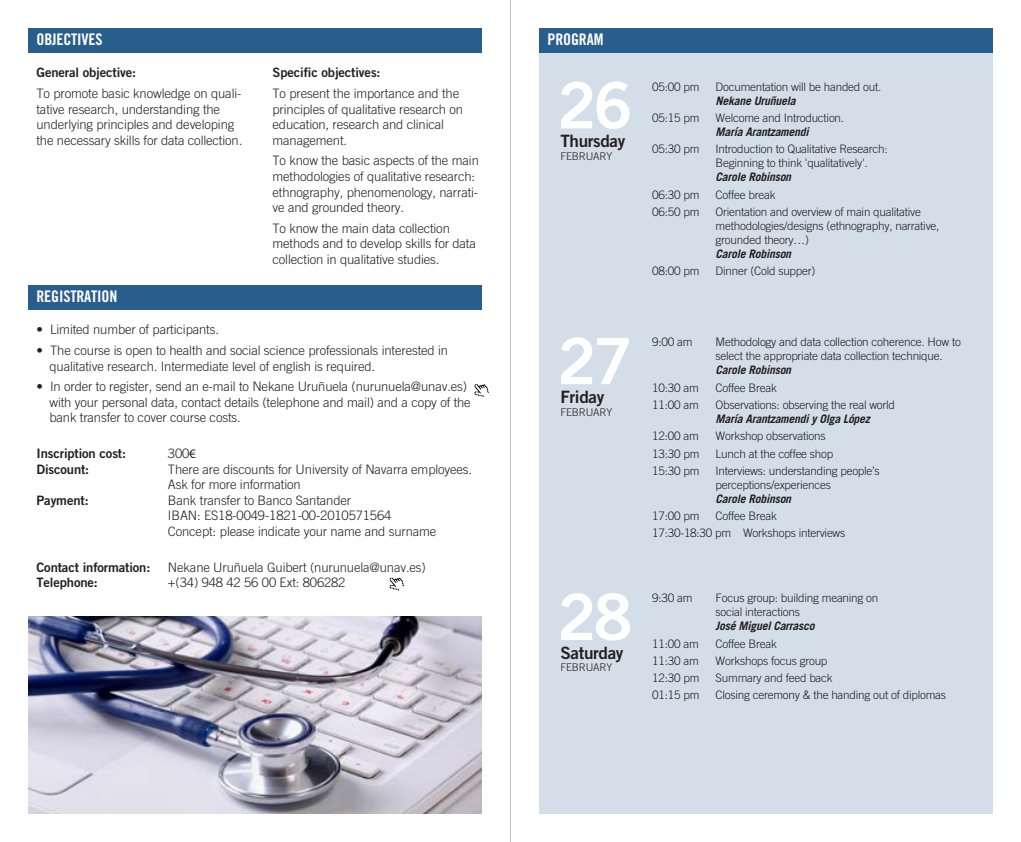
<style>
.page{position:relative;width:1021px;height:842px;background:#fff}
.page>*{position:absolute;margin:0;border:0;box-sizing:border-box;transform-origin:0 0}
.t1{font:64.1px "Trade Gothic Bold Two";color:#fff}
.t2{font:17px "Trade Gothic Bold Two";letter-spacing:-.02em;color:#231f20}
.t3{font:16px "Trade Gothic Bold Cond Twenty";letter-spacing:-.01em;color:#fff}
.t4{font:300 13px/15.6px "Trade Gothic";letter-spacing:-.01em;color:#231f20}
.t5{font:13px "Trade Gothic Bold Two";letter-spacing:-.01em;color:#231f20}
.t6{font:300 11.7px/14.1px "Trade Gothic";letter-spacing:-.02em;color:#231f20}
.t7{font:italic 700 11.7px "Trade Gothic";letter-spacing:-.02em;color:#231f20}
.t8{font:300 10.6px "Trade Gothic";letter-spacing:-.02em;color:#231f20}
.s1{font-family:"Myriad Pro";font-weight:400}
</style>
<div class="page">
<div style="left:539px;top:28px;width:453px;height:786px;background:#d4dee8"></div>
<div style="left:28px;top:28px;width:453px;height:25px;background:#295d8c"></div>
<div style="left:539px;top:28px;width:453px;height:25px;background:#295d8c"></div>
<div style="left:28px;top:285px;width:453px;height:25px;background:#295d8c"></div>
<img style="left:28px;top:616px;width:453px;height:198px">
<svg style="left:474px;top:384px;width:15px;height:13px"></svg>
<svg style="left:389px;top:577px;width:15px;height:14px"></svg>
<hr style="left:510px;top:0;width:1px;height:842px;background:#bcbdc0">
<p class="t3" style="left:36px;top:30px;width:68px">OBJECTIVES</p>
<p class="t3" style="left:547px;top:30px;width:57px">PROGRAM</p>
<p class="t5" style="left:272px;top:65px;width:110px">Specific objectives:</p>
<p class="t4" style="left:272px;top:85px;width:192px">To present the importance and the principles of qualitative research on education, research and clinical management.</p>
<p class="t4" style="left:272px;top:153px;width:208px">To know the basic aspects of the main methodologies of qualitative research: ethnography, phenomenology, narrati&shy;ve and grounded theory.</p>
<p class="t4" style="left:272px;top:220px;width:205px">To know the main data collection methods and to develop skills for data collection in qualitative studies.</p>
<p class="t5" style="left:36px;top:65px;width:101px">General objective:</p>
<p class="t4" style="left:36px;top:85px;width:207px">To promote basic knowledge on quali&shy;tative research, understanding the underlying principles and developing the necessary skills for data collection.</p>
<h1 class="t1" style="left:557px;top:66px;width:77px">26</h1>
<h2 class="t2" style="left:560px;top:130px;width:66px">Thursday</h2>
<p class="t8" style="left:560px;top:150px;width:53px">FEBRUARY</p>
<p class="t3" style="left:36px;top:287px;width:82px">REGISTRATION</p>
<p class="t4" style="left:36px;top:322px;width:184px">• Limited number of participants.</p>
<p class="t4" style="left:49px;top:342px;width:400px;text-indent:-13px">• The course is open to health and social science professionals interested in qualitative research. Intermediate level of english is required.</p>
<p class="t4" style="left:49px;top:379px;width:423px;text-indent:-13px">• In order to register, send an e-mail to Nekane Uruñuela (nurunuela@unav.es) with your personal data, contact details (telephone and mail) and a copy of the bank transfer to cover course costs.</p>
<p class="t5" style="left:36px;top:445px;width:91px">Inscription cost:</p>
<p class="t4" style="left:168px;top:445px;width:29px">300<span class="s1">€</span></p>
<p class="t5" style="left:36px;top:461px;width:54px">Discount:</p>
<p class="t4" style="left:168px;top:461px;width:306px">There are discounts for University of Navarra employees.<br>Ask for more information</p>
<p class="t5" style="left:36px;top:492px;width:54px">Payment:</p>
<p class="t4" style="left:168px;top:492px;width:270px">Bank transfer to Banco Santander<br>IBAN: ES18-0049-1821-00-2010571564<br>Concept: please indicate your name and surname</p>
<p class="t5" style="left:36px;top:559px;width:115px">Contact information:</p>
<p class="t4" style="left:168px;top:559px;width:259px">Nekane Uruñuela Guibert (nurunuela@unav.es)</p>
<p class="t5" style="left:36px;top:574px;width:63px">Telephone:</p>
<p class="t4" style="left:168px;top:575px;width:179px">+(34) 948 42 56 00 Ext: 806282</p>
<h1 class="t1" style="left:557px;top:321px;width:77px">27</h1>
<h2 class="t2" style="left:560px;top:386px;width:45px">Friday</h2>
<p class="t8" style="left:560px;top:406px;width:53px">FEBRUARY</p>
<h1 class="t1" style="left:557px;top:577px;width:77px">28</h1>
<h2 class="t2" style="left:560px;top:642px;width:64px">Saturday</h2>
<p class="t8" style="left:560px;top:661px;width:53px">FEBRUARY</p>
<p class="t6" style="left:652px;top:79px;width:49px">05:00 pm</p>
<p class="t6" style="left:715px;top:79px;width:167px">Documentation will be handed out.</p>
<p class="t7" style="left:715px;top:93px;width:82px">Nekane Uruñuela</p>
<p class="t6" style="left:652px;top:110px;width:49px">05:15 pm</p>
<p class="t6" style="left:715px;top:110px;width:130px">Welcome and Introduction.</p>
<p class="t7" style="left:715px;top:125px;width:94px">María Arantzamendi</p>
<p class="t6" style="left:652px;top:142px;width:49px">05:30 pm</p>
<p class="t6" style="left:715px;top:142px;width:173px">Introduction to Qualitative Research:<br>Beginning to think 'qualitatively'.</p>
<p class="t7" style="left:715px;top:170px;width:77px">Carole Robinson</p>
<p class="t6" style="left:652px;top:187px;width:49px">06:30 pm</p>
<p class="t6" style="left:715px;top:187px;width:61px">Coffee break</p>
<p class="t6" style="left:652px;top:204px;width:49px">06:50 pm</p>
<p class="t6" style="left:715px;top:204px;width:225px">Orientation and overview of main qualitative methodologies/designs (ethnography, narrative, grounded theory…)</p>
<p class="t7" style="left:715px;top:247px;width:77px">Carole Robinson</p>
<p class="t6" style="left:652px;top:264px;width:49px">08:00 pm</p>
<p class="t6" style="left:715px;top:264px;width:101px">Dinner (Cold supper)</p>
<p class="t6" style="left:652px;top:335px;width:42px">9:00 am</p>
<p class="t6" style="left:715px;top:335px;width:247px">Methodology and data collection coherence. How to select the appropriate data collection technique.</p>
<p class="t7" style="left:715px;top:363px;width:77px">Carole Robinson</p>
<p class="t6" style="left:652px;top:380px;width:48px">10:30 am</p>
<p class="t6" style="left:715px;top:380px;width:63px">Coffee Break</p>
<p class="t6" style="left:652px;top:398px;width:48px">11:00 am</p>
<p class="t6" style="left:715px;top:398px;width:181px">Observations: observing the real world</p>
<p class="t7" style="left:715px;top:412px;width:156px">María Arantzamendi y Olga López</p>
<p class="t6" style="left:652px;top:429px;width:48px">12:00 am</p>
<p class="t6" style="left:715px;top:429px;width:111px">Workshop observations</p>
<p class="t6" style="left:652px;top:446px;width:49px">13:30 pm</p>
<p class="t6" style="left:715px;top:446px;width:119px">Lunch at the coffee shop</p>
<p class="t6" style="left:652px;top:463px;width:49px">15:30 pm</p>
<p class="t6" style="left:715px;top:463px;width:166px">Interviews: understanding people’s perceptions/experiences</p>
<p class="t7" style="left:715px;top:492px;width:77px">Carole Robinson</p>
<p class="t6" style="left:652px;top:509px;width:49px">17:00 pm</p>
<p class="t6" style="left:652px;top:507px;width:195px;line-height:17.3px;text-align:center">Coffee Break<br>17:30-18:30 pm Workshops interviews</p>
<p class="t6" style="left:652px;top:591px;width:42px">9:30 am</p>
<p class="t6" style="left:715px;top:591px;width:164px">Focus group: building meaning on social interactions</p>
<p class="t7" style="left:715px;top:619px;width:101px">José Miguel Carrasco</p>
<p class="t6" style="left:652px;top:636px;width:48px">11:00 am</p>
<p class="t6" style="left:715px;top:636px;width:63px">Coffee Break</p>
<p class="t6" style="left:652px;top:653px;width:48px">11:30 am</p>
<p class="t6" style="left:715px;top:653px;width:113px">Workshops focus group</p>
<p class="t6" style="left:652px;top:671px;width:49px">12:30 pm</p>
<p class="t6" style="left:715px;top:671px;width:119px">Summary and feed back</p>
<p class="t6" style="left:652px;top:688px;width:49px">01:15 pm</p>
<p class="t6" style="left:715px;top:688px;width:232px">Closing ceremony &amp; the handing out of diplomas</p>
</div>
